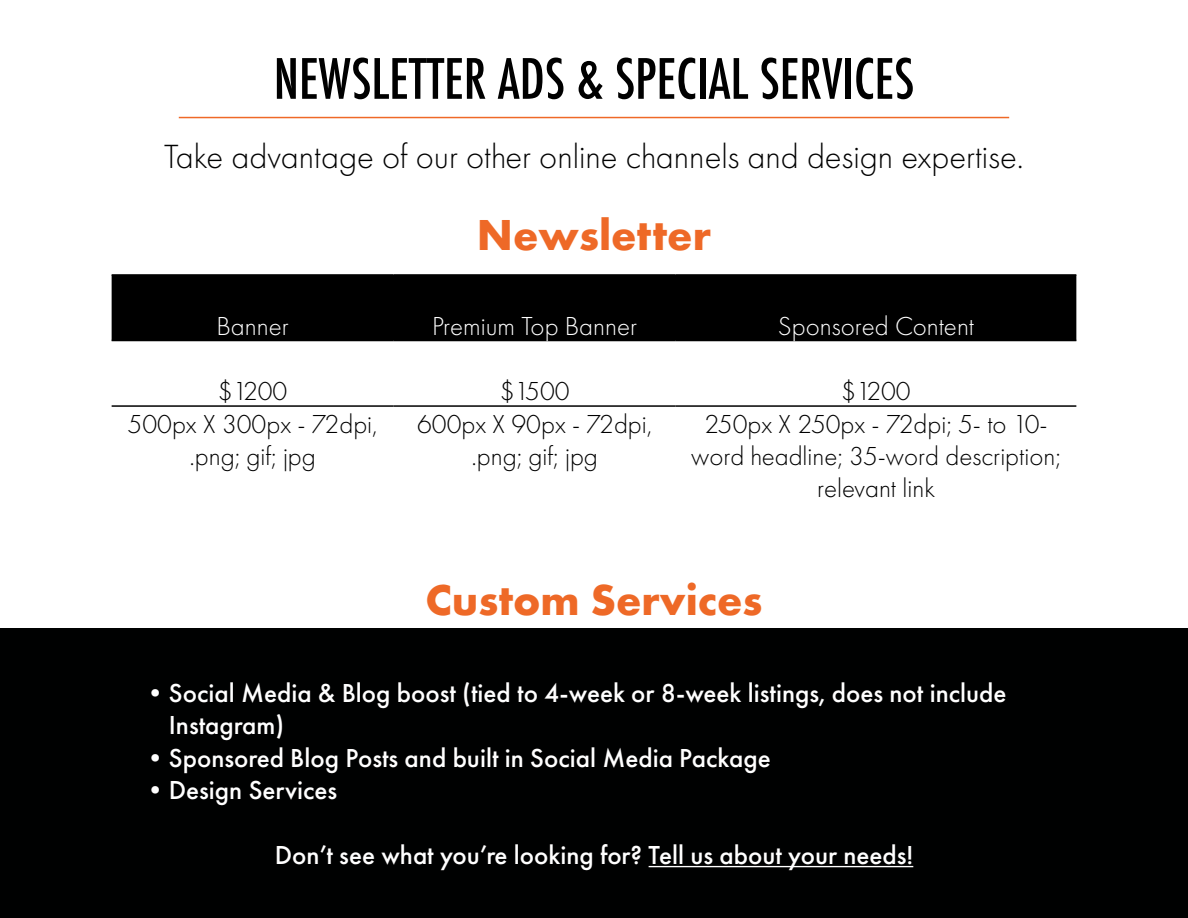
<style>
.page{position:relative;width:1188px;height:918px;background:#fff}
.page>*{position:absolute;margin:0;border:0;box-sizing:border-box;transform-origin:0 0}
.t1{font:500 condensed 54px "Futura";color:#000}
.t2{font:700 45px "Futura PT";color:#ee6927}
.t3{font:300 34.8px "Futura PT";color:#000101}
.t4{font:500 27px/32.4px "Futura PT";color:#fff}
.t5{font:300 27px/32.4px "Futura PT";color:#000;text-align:center}
.t6{font:300 27px "Futura PT";color:#fff}
</style>
<div class="page">
<hr style="left:179px;top:117px;width:830px;height:1px;background:#ef6927">
<div style="left:112px;top:276px;width:964px;height:64px;background:#000"></div>
<hr style="left:112px;top:340px;width:282px;height:1px;background:#000">
<hr style="left:394px;top:340px;width:282px;height:1px;background:#000">
<hr style="left:676px;top:340px;width:400px;height:1px;background:#000">
<hr style="left:112px;top:274px;width:282px;height:2px;background:#000">
<hr style="left:394px;top:274px;width:282px;height:2px;background:#000">
<hr style="left:676px;top:274px;width:400px;height:2px;background:#000">
<hr style="left:112px;top:405px;width:282px;height:2px;background:#000">
<hr style="left:394px;top:405px;width:282px;height:2px;background:#000">
<hr style="left:676px;top:405px;width:400px;height:2px;background:#000">
<div style="left:0;top:629px;width:1188px;height:289px;background:#000101"></div>
<hr style="left:649px;top:866px;width:264px;height:1px;background:#fff">
<h1 class="t1" style="left:274px;top:44px;width:642px">NEWSLETTER ADS &amp; SPECIAL SERVICES</h1>
<p class="t3" style="left:164px;top:137px;width:861px">Take advantage of our other online channels and design expertise.</p>
<h2 class="t2" style="left:477px;top:206px;width:236px">Newsletter</h2>
<p class="t6" style="left:217px;top:310px;width:74px">Banner</p>
<p class="t6" style="left:432px;top:310px;width:206px">Premium Top Banner</p>
<p class="t6" style="left:778px;top:310px;width:198px">Sponsored Content</p>
<p class="t5" style="left:218px;top:375px;width:71px">$1200</p>
<p class="t5" style="left:500px;top:375px;width:71px">$1500</p>
<p class="t5" style="left:841px;top:375px;width:71px">$1200</p>
<p class="t5" style="left:128px;top:408px;width:252px">500px X 300px - 72dpi, .png; gif; jpg</p>
<p class="t5" style="left:417px;top:408px;width:237px">600px X 90px - 72dpi, .png; gif; jpg</p>
<p class="t5" style="left:691px;top:408px;width:371px">250px X 250px - 72dpi; 5- to 10- word headline; 35-word description; relevant link</p>
<h2 class="t2" style="left:425px;top:571px;width:339px">Custom Services</h2>
<p class="t4" style="left:169px;top:677px;width:839px;text-indent:-27px">•Social Media &amp; Blog boost (tied to 4-week or 8-week listings, does not include<br>Instagram)</p>
<p class="t4" style="left:142px;top:742px;width:631px">•Sponsored Blog Posts and built in Social Media Package</p>
<p class="t4" style="left:142px;top:774px;width:197px">•Design Services</p>
<p class="t4" style="left:275px;top:839px;width:640px">Don’t see what you’re looking for? Tell us about your needs!</p>
</div>
